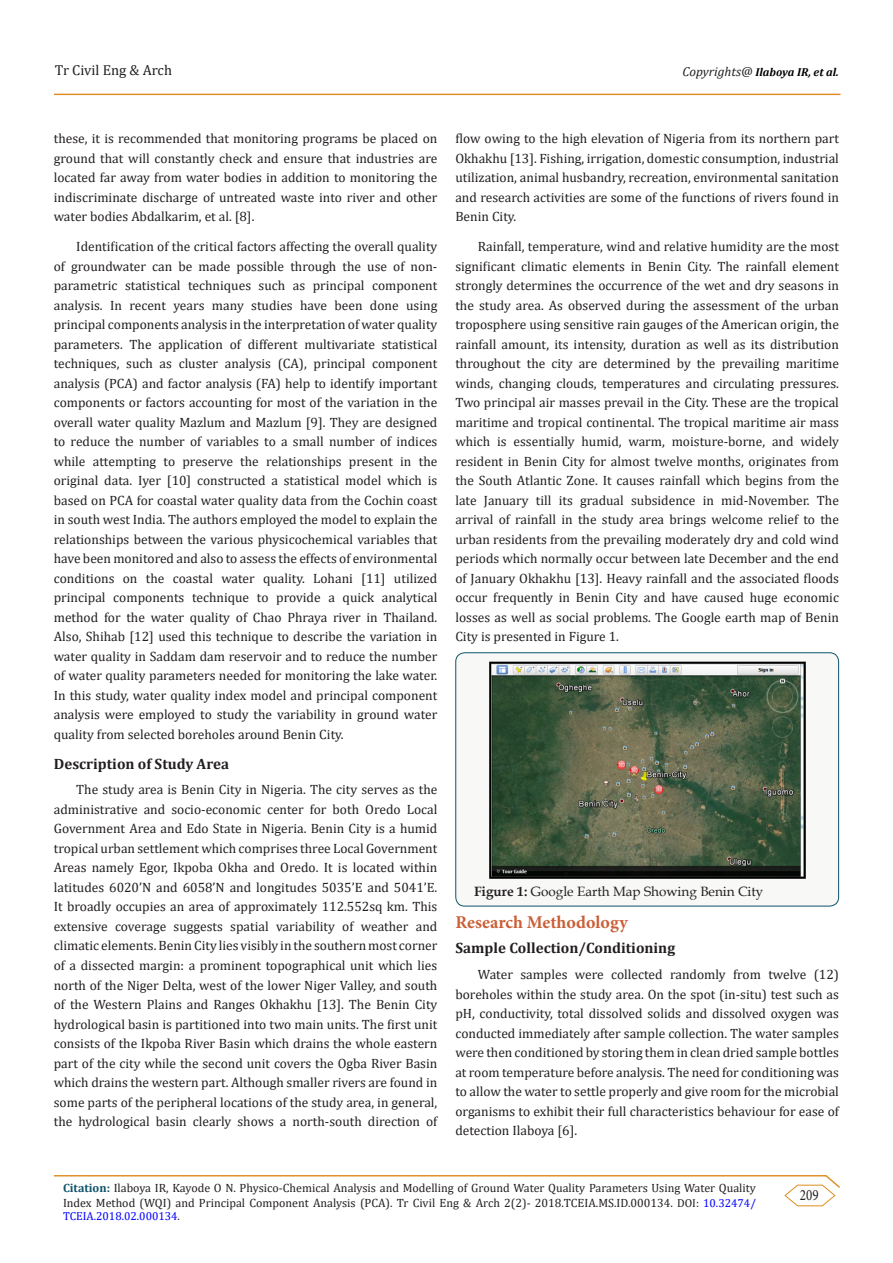
<style>
.page{position:relative;width:893px;height:1263px;background:#fff}
.page>*{position:absolute;margin:0;border:0;box-sizing:border-box;transform-origin:0 0}
.t1{font:700 18px "Minion Pro";color:#ca5f37}
.t2{font:15.75px "Minion Pro";color:#231f20;scale:.83 1}
.t3{font:700 15px "Cambria";color:#231f20}
.t4{font:14.4px "Cambria";color:#231f20}
.t5{font:13.5px/19.5px "Cambria";color:#231f20;text-align:justify}
.t6{font:13.5px "Book Antiqua";color:#231f20}
.t7{font:12px/15px "Cambria";color:#231f20}
.t8{font:italic 700 11.55px "Cambria";color:#000}
.t9{font:11.55px "Cambria";color:#00f}
.s1{font-weight:400;font-size:13.05px;color:#231f20}
.s2{font-weight:700}
.s3{font-weight:700;color:#0e536a}
.s4{font-size:11.55px}
.s5{font-size:11.55px;color:#00f}
.s6{color:#231f20}
</style>
<div class="page">
<hr style="left:54px;top:94px;width:786px;height:1px;background:#de8d23">
<hr style="left:54px;top:1175px;width:772px;height:1px;background:#de8d23">
<svg style="left:784px;top:1175px;width:56px;height:31px"></svg>
<div style="left:456px;top:653px;width:383px;height:253px;background:#f8f8f7;border-radius:9px"></div>
<div style="left:455px;top:652px;width:384px;height:254px;border:1px solid #0e536a;border-radius:9px"></div>
<img style="left:489px;top:661px;width:317px;height:217px">
<p class="t4" style="left:55px;top:62px;width:119px">Tr Civil Eng &amp; Arch</p>
<p class="t8" style="left:683px;top:64px;width:158px"><span class="s1">Copyrights@</span> Ilaboya IR, et al.</p>
<p class="t5" style="left:54px;top:129px;width:385px">these, it is recommended that monitoring programs be placed on ground that will constantly check and ensure that industries are located far away from water bodies in addition to monitoring the indiscriminate discharge of untreated waste into river and other water bodies Abdalkarim, et al. [8].</p>
<p class="t5" style="left:54px;top:237px;width:385px;text-indent:22px">Identification of the critical factors affecting the overall quality of groundwater can be made possible through the use of non&shy;parametric statistical techniques such as principal component analysis. In recent years many studies have been done using principal components analysis in the interpretation of water quality parameters. The application of different multivariate statistical techniques, such as cluster analysis (CA), principal component analysis (PCA) and factor analysis (FA) help to identify important components or factors accounting for most of the variation in the overall water quality Mazlum and Mazlum [9]. They are designed to reduce the number of variables to a small number of indices while attempting to preserve the relationships present in the original data. Iyer [10] constructed a statistical model which is based on PCA for coastal water quality data from the Cochin coast in south west India. The authors employed the model to explain the relationships between the various physicochemical variables that have been monitored and also to assess the effects of environmental conditions on the coastal water quality. Lohani [11] utilized principal components technique to provide a quick analytical method for the water quality of Chao Phraya river in Thailand.<br>Also, Shihab [12] used this technique to describe the variation in water quality in Saddam dam reservoir and to reduce the number of water quality parameters needed for monitoring the lake water.<br>In this study, water quality index model and principal component analysis were employed to study the variability in ground water quality from selected boreholes around Benin City.</p>
<p class="t3" style="left:54px;top:753px;width:177px">Description of Study Area</p>
<p class="t5" style="left:54px;top:780px;width:385px;text-indent:22px">The study area is Benin City in Nigeria. The city serves as the administrative and socio-economic center for both Oredo Local Government Area and Edo State in Nigeria. Benin City is a humid tropical urban settlement which comprises three Local Government Areas namely Egor, Ikpoba Okha and Oredo. It is located within latitudes 6020’N and 6058’N and longitudes 5035’E and 5041’E.<br>It broadly occupies an area of approximately 112.552sq km. This extensive coverage suggests spatial variability of weather and climatic elements. Benin City lies visibly in the southern most corner of a dissected margin: a prominent topographical unit which lies north of the Niger Delta, west of the lower Niger Valley, and south of the Western Plains and Ranges Okhakhu [13]. The Benin City hydrological basin is partitioned into two main units. The first unit consists of the Ikpoba River Basin which drains the whole eastern part of the city while the second unit covers the Ogba River Basin which drains the western part. Although smaller rivers are found in some parts of the peripheral locations of the study area, in general, the hydrological basin clearly shows a north-south direction of</p>
<p class="t5" style="left:455px;top:129px;width:385px">flow owing to the high elevation of Nigeria from its northern part Okhakhu [13]. Fishing, irrigation, domestic consumption, industrial utilization, animal husbandry, recreation, environmental sanitation and research activities are some of the functions of rivers found in Benin City.</p>
<p class="t5" style="left:455px;top:237px;width:385px;text-indent:22px">Rainfall, temperature, wind and relative humidity are the most significant climatic elements in Benin City. The rainfall element strongly determines the occurrence of the wet and dry seasons in the study area. As observed during the assessment of the urban troposphere using sensitive rain gauges of the American origin, the rainfall amount, its intensity, duration as well as its distribution throughout the city are determined by the prevailing maritime winds, changing clouds, temperatures and circulating pressures.<br>Two principal air masses prevail in the City. These are the tropical maritime and tropical continental. The tropical maritime air mass which is essentially humid, warm, moisture-borne, and widely resident in Benin City for almost twelve months, originates from the South Atlantic Zone. It causes rainfall which begins from the late January till its gradual subsidence in mid-November. The arrival of rainfall in the study area brings welcome relief to the urban residents from the prevailing moderately dry and cold wind periods which normally occur between late December and the end of January Okhakhu [13]. Heavy rainfall and the associated floods occur frequently in Benin City and have caused huge economic losses as well as social problems. The Google earth map of Benin City is presented in Figure 1.</p>
<p class="t6" style="left:474px;top:882px;width:291px"><span class="s2">Figure 1:</span> Google Earth Map Showing Benin City</p>
<p class="t1" style="left:455px;top:909px;width:174px">Research Methodology</p>
<p class="t3" style="left:455px;top:938px;width:221px">Sample Collection/Conditioning</p>
<p class="t5" style="left:455px;top:964px;width:385px;text-indent:22px">Water samples were collected randomly from twelve (12) boreholes within the study area. On the spot (in-situ) test such as pH, conductivity, total dissolved solids and dissolved oxygen was conducted immediately after sample collection. The water samples were then conditioned by storing them in clean dried sample bottles at room temperature before analysis. The need for conditioning was to allow the water to settle properly and give room for the microbial organisms to exhibit their full characteristics behaviour for ease of detection Ilaboya [6].</p>
<p class="t7" style="left:63px;top:1180px;width:694px"><span class="s3">Citation:</span> Ilaboya IR, Kayode O N. Physico-Chemical Analysis and Modelling of Ground Water Quality Parameters Using Water Quality<br>Index Method (WQI) and Principal Component Analysis (PCA). Tr Civil Eng &amp; Arch 2(2)- 2018.TCEIA.MS.ID.000134. <span class="s4">DOI:</span> <span class="s5">10.32474/</span></p>
<p class="t9" style="left:63px;top:1210px;width:118px">TCEIA.2018.02.000134<span class="s6">.</span></p>
<p class="t2" style="left:800px;top:1184px;width:24px">209</p>
</div>
